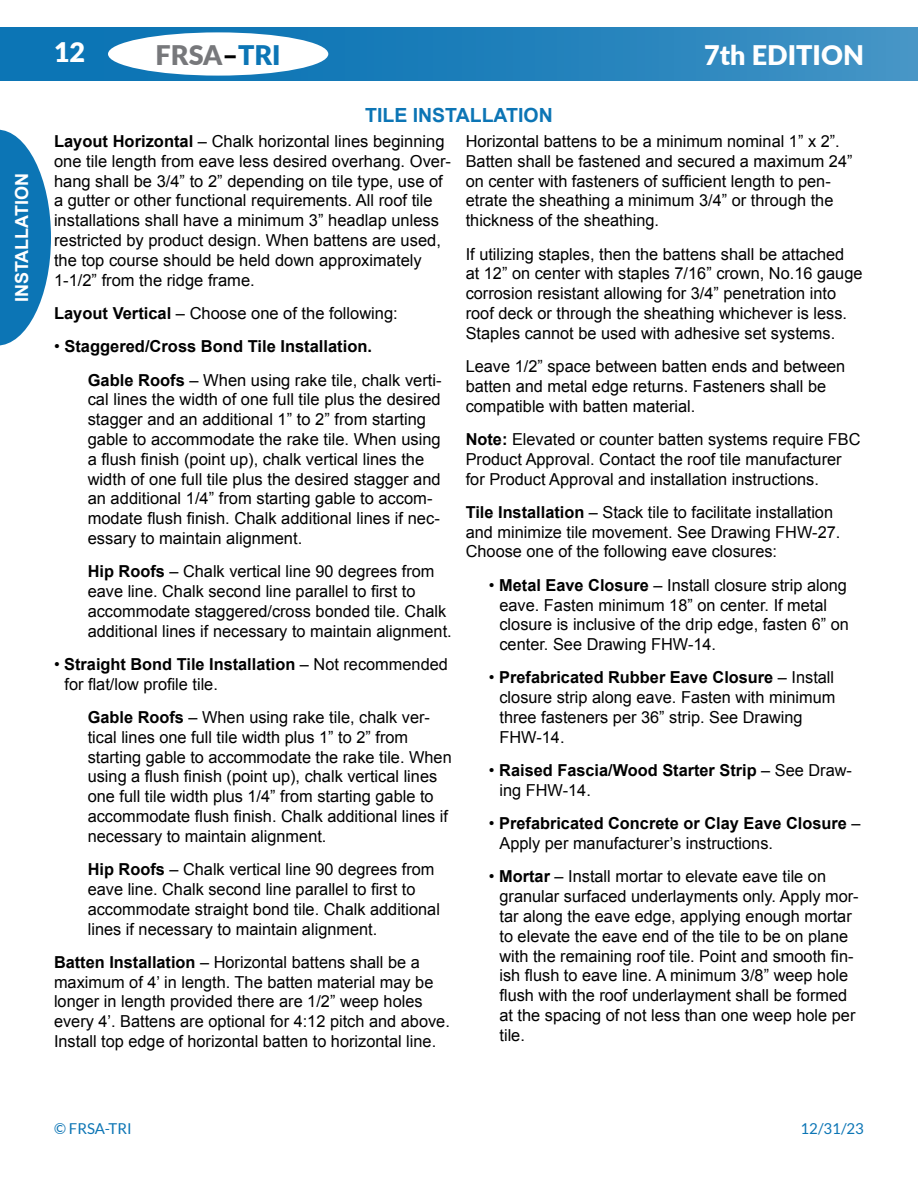
<style>
.page{position:relative;width:918px;height:1188px;background:#fff}
.page>*{position:absolute;margin:0;border:0;box-sizing:border-box;transform-origin:0 0}
.t1{font:900 27px "Lato";color:#fff}
.t2{font:900 27px "Lato";color:#77787b}
.t3{font:700 19.5px "Arial";color:#0c75b5}
.t4{font:700 18px "Arial";color:#fff}
.t5{font:16.5px/19.8px "Arial";color:#000}
.t6{font:700 16.5px/19.8px "Arial";color:#000}
.t7{font:15px "Lato";color:#0c75b5}
.s1{color:#000}
.s2{color:#0c75b5}
.s3{font-weight:700}
.s4{font-weight:400}
</style>
<div class="page">
<div style="left:0;top:27px;width:918px;height:54px;background:linear-gradient(to right,#026fb2,#3e91c4)"></div>
<div style="left:108px;top:32px;width:220px;height:44px;background:#fff;border-radius:50%"></div>
<svg style="left:0;top:130px;width:51px;height:216px"></svg>
<p class="t4" style="left:10px;top:302px;width:131px;rotate:-90deg">INSTALLATION</p>
<h1 class="t1" style="left:54px;top:32px;width:33px">12</h1>
<h1 class="t2" style="left:156px;top:35px;width:126px">FRSA<span class="s1">–</span><span class="s2">TRI</span></h1>
<h1 class="t1" style="left:704px;top:35px;width:161px">7th EDITION</h1>
<p class="t3" style="left:365px;top:102px;width:189px">TILE INSTALLATION</p>
<p class="t5" style="left:54px;top:131px;width:399px"><span class="s3">Layout Horizontal</span> – Chalk horizontal lines beginning one tile length from eave less desired overhang. Over&shy;hang shall be 3/4” to 2” depending on tile type, use of a gutter or other functional requirements. All roof tile installations shall have a minimum 3” headlap unless restricted by product design. When battens are used, the top course should be held down approximately 1-1/2” from the ridge frame.</p>
<p class="t5" style="left:54px;top:303px;width:345px"><span class="s3">Layout Vertical</span> – Choose one of the following:</p>
<p class="t6" style="left:88px;top:330px;width:355px;line-height:33.3px;text-indent:-34px"><span class="s4">•</span> Staggered/Cross Bond Tile Installation.<br>Gable Roofs <span class="s4">– When using rake tile, chalk verti-</span></p>
<p class="t5" style="left:88px;top:390px;width:355px">cal lines the width of one full tile plus the desired stagger and an additional 1” to 2” from starting gable to accommodate the rake tile. When using a flush finish (point up), chalk vertical lines the width of one full tile plus the desired stagger and an additional 1/4” from starting gable to accom&shy;modate flush finish. Chalk additional lines if nec&shy;essary to maintain alignment.</p>
<p class="t5" style="left:88px;top:562px;width:366px"><span class="s3">Hip Roofs</span> – Chalk vertical line 90 degrees from eave line. Chalk second line parallel to first to accommodate staggered/cross bonded tile. Chalk additional lines if necessary to maintain alignment.</p>
<p class="t5" style="left:65px;top:654px;width:385px;text-indent:-11px">• <span class="s3">Straight Bond Tile Installation</span> – Not recommended for flat/low profile tile.</p>
<p class="t5" style="left:88px;top:707px;width:366px"><span class="s3">Gable Roofs</span> – When using rake tile, chalk ver&shy;tical lines one full tile width plus 1” to 2” from starting gable to accommodate the rake tile. When using a flush finish (point up), chalk vertical lines one full tile width plus 1/4” from starting gable to accommodate flush finish. Chalk additional lines if necessary to maintain alignment.</p>
<p class="t5" style="left:88px;top:860px;width:354px"><span class="s3">Hip Roofs</span> – Chalk vertical line 90 degrees from eave line. Chalk second line parallel to first to accommodate straight bond tile. Chalk additional lines if necessary to maintain alignment.</p>
<p class="t5" style="left:54px;top:952px;width:397px"><span class="s3">Batten Installation</span> – Horizontal battens shall be a maximum of 4’ in length. The batten material may be longer in length provided there are 1/2” weep holes every 4’. Battens are optional for 4:12 pitch and above.<br>Install top edge of horizontal batten to horizontal line.</p>
<p class="t5" style="left:466px;top:131px;width:388px">Horizontal battens to be a minimum nominal 1” x 2”.<br>Batten shall be fastened and secured a maximum 24” on center with fasteners of sufficient length to pen&shy;etrate the sheathing a minimum 3/4” or through the thickness of the sheathing.</p>
<p class="t5" style="left:466px;top:244px;width:398px">If utilizing staples, then the battens shall be attached<br>at 12” on center with staples 7/16” crown, No.16 gauge corrosion resistant allowing for 3/4” penetration into roof deck or through the sheathing whichever is less.<br>Staples cannot be used with adhesive set systems.</p>
<p class="t5" style="left:466px;top:356px;width:381px">Leave 1/2” space between batten ends and between batten and metal edge returns. Fasteners shall be compatible with batten material.</p>
<p class="t5" style="left:466px;top:429px;width:396px"><span class="s3">Note:</span> Elevated or counter batten systems require FBC<br>Product Approval. Contact the roof tile manufacturer for Product Approval and installation instructions.</p>
<p class="t5" style="left:466px;top:502px;width:376px"><span class="s3">Tile Installation</span> – Stack tile to facilitate installation and minimize tile movement. See Drawing FHW‑27.<br>Choose one of the following eave closures:</p>
<p class="t5" style="left:499px;top:575px;width:351px;text-indent:-11px">• <span class="s3">Metal Eave Closure</span> – Install closure strip along eave. Fasten minimum 18” on center. If metal closure is inclusive of the drip edge, fasten 6” on center. See Drawing FHW‑14.</p>
<p class="t5" style="left:499px;top:668px;width:337px;text-indent:-11px">• <span class="s3">Prefabricated Rubber Eave Closure</span> – Install closure strip along eave. Fasten with minimum three fasteners per 36” strip. See Drawing FHW‑14.</p>
<p class="t6" style="left:500px;top:761px;width:354px;text-indent:-11px"><span class="s4">•</span> Raised Fascia/Wood Starter Strip <span class="s4">– See Draw&shy;ing FHW‑14.</span></p>
<p class="t6" style="left:500px;top:814px;width:363px;text-indent:-11px"><span class="s4">•</span> Prefabricated Concrete or Clay Eave Closure <span class="s4">–<br>Apply per manufacturer’s instructions.</span></p>
<p class="t5" style="left:500px;top:867px;width:361px;text-indent:-11px">• <span class="s3">Mortar</span> – Install mortar to elevate eave tile on granular surfaced underlayments only. Apply mor&shy;tar along the eave edge, applying enough mortar to elevate the eave end of the tile to be on plane with the remaining roof tile. Point and smooth fin&shy;ish flush to eave line. A minimum 3/8” weep hole flush with the roof underlayment shall be formed at the spacing of not less than one weep hole per tile.</p>
<p class="t7" style="left:54px;top:1120px;width:79px">© FRSA-TRI</p>
<p class="t7" style="left:801px;top:1120px;width:65px">12/31/23</p>
</div>
